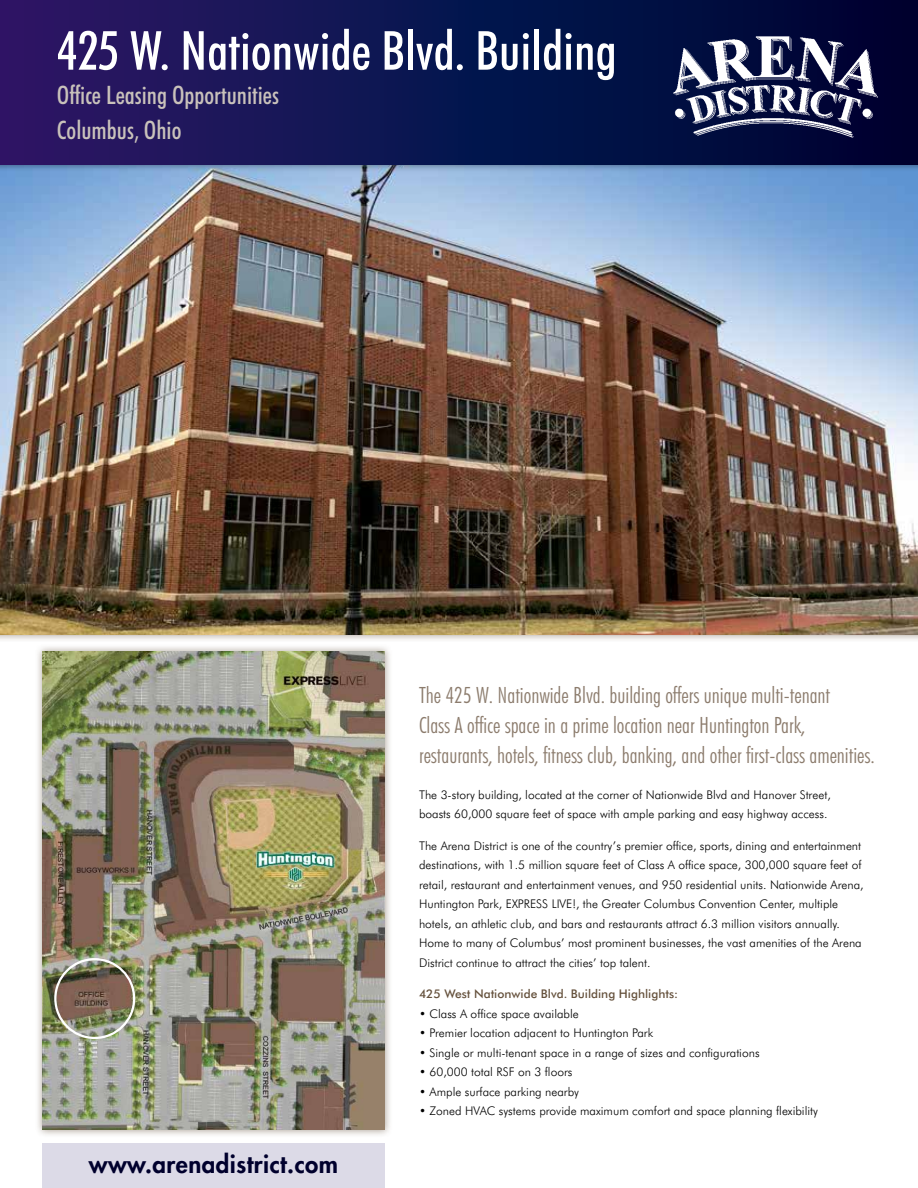
<style>
.page{position:relative;width:918px;height:1188px;background:#fff}
.page>*{position:absolute;margin:0;border:0;box-sizing:border-box;transform-origin:0 0}
.t1{font:500 condensed 54px "Futura BT";color:#fff}
.t2{font:500 condensed 25.5px/34.5px "Futura BT";color:#c9c2bb}
.t3{font:800 24px "Futura";letter-spacing:.02em;color:#00002d}
.t4{font:300 condensed 22.5px/30px "Futura BT";color:#8c7c6d}
.t5{font:300 12px/19.5px "Futura BT";color:#000}
.t6{font:500 12px "Futura BT";color:#65513c}
</style>
<div class="page">
<div style="left:34px;top:643px;width:359px;height:494px;background:#65513c;opacity:.53"></div>
<img style="left:42px;top:651px;width:343px;height:479px">
<div style="left:42px;top:1143px;width:343px;height:45px;background:#dcdae7"></div>
<div style="left:54px;top:958px;width:81px;height:81px;border:2px solid #fff;border-radius:50%"></div>
<img style="left:0;top:172px;width:918px;height:462px">
<div style="left:0;top:0;width:918px;height:172px;background:#000;opacity:.55"></div>
<div style="left:0;top:0;width:918px;height:164px;background:linear-gradient(to right,#271b67,#000732)"></div>
<img style="left:673px;top:37px;width:205px;height:101px">
<h1 class="t1" style="left:57px;top:18px;width:561px">425 W. Nationwide Blvd. Building</h1>
<h2 class="t2" style="left:57px;top:78px;width:224px">Office Leasing Opportunities<br>Columbus, Ohio</h2>
<h3 class="t3" style="left:89px;top:1149px;width:251px">www.arenadistrict.com</h3>
<h3 class="t4" style="left:419px;top:680px;width:457px">The 425 W. Nationwide Blvd. building offers unique multi-tenant<br>Class A office space in a prime location near Huntington Park, restaurants, hotels, fitness club, banking, and other first-class amenities.</h3>
<p class="t5" style="left:419px;top:785px;width:413px">The 3-story building, located at the corner of Nationwide Blvd and Hanover Street, boasts 60,000 square feet of space with ample parking and easy highway access.</p>
<p class="t5" style="left:419px;top:836px;width:446px">The Arena District is one of the country’s premier office, sports, dining and entertainment destinations, with 1.5 million square feet of Class A office space, 300,000 square feet of retail, restaurant and entertainment venues, and 950 residential units. Nationwide Arena, Huntington Park, EXPRESS LIVE!, the Greater Columbus Convention Center, multiple hotels, an athletic club, and bars and restaurants attract 6.3 million visitors annually.<br>Home to many of Columbus’ most prominent businesses, the vast amenities of the Arena District continue to attract the cities’ top talent.</p>
<p class="t6" style="left:419px;top:987px;width:261px">425 West Nationwide Blvd. Building Highlights:</p>
<p class="t5" style="left:419px;top:1004px;width:161px">• Class A office space available</p>
<p class="t5" style="left:419px;top:1023px;width:236px">• Premier location adjacent to Huntington Park</p>
<p class="t5" style="left:419px;top:1043px;width:342px">• Single or multi-tenant space in a range of sizes and configurations</p>
<p class="t5" style="left:419px;top:1062px;width:155px">• 60,000 total RSF on 3 floors</p>
<p class="t5" style="left:419px;top:1082px;width:162px">• Ample surface parking nearby</p>
<p class="t5" style="left:419px;top:1101px;width:400px">• Zoned HVAC systems provide maximum comfort and space planning flexibility</p>
</div>
